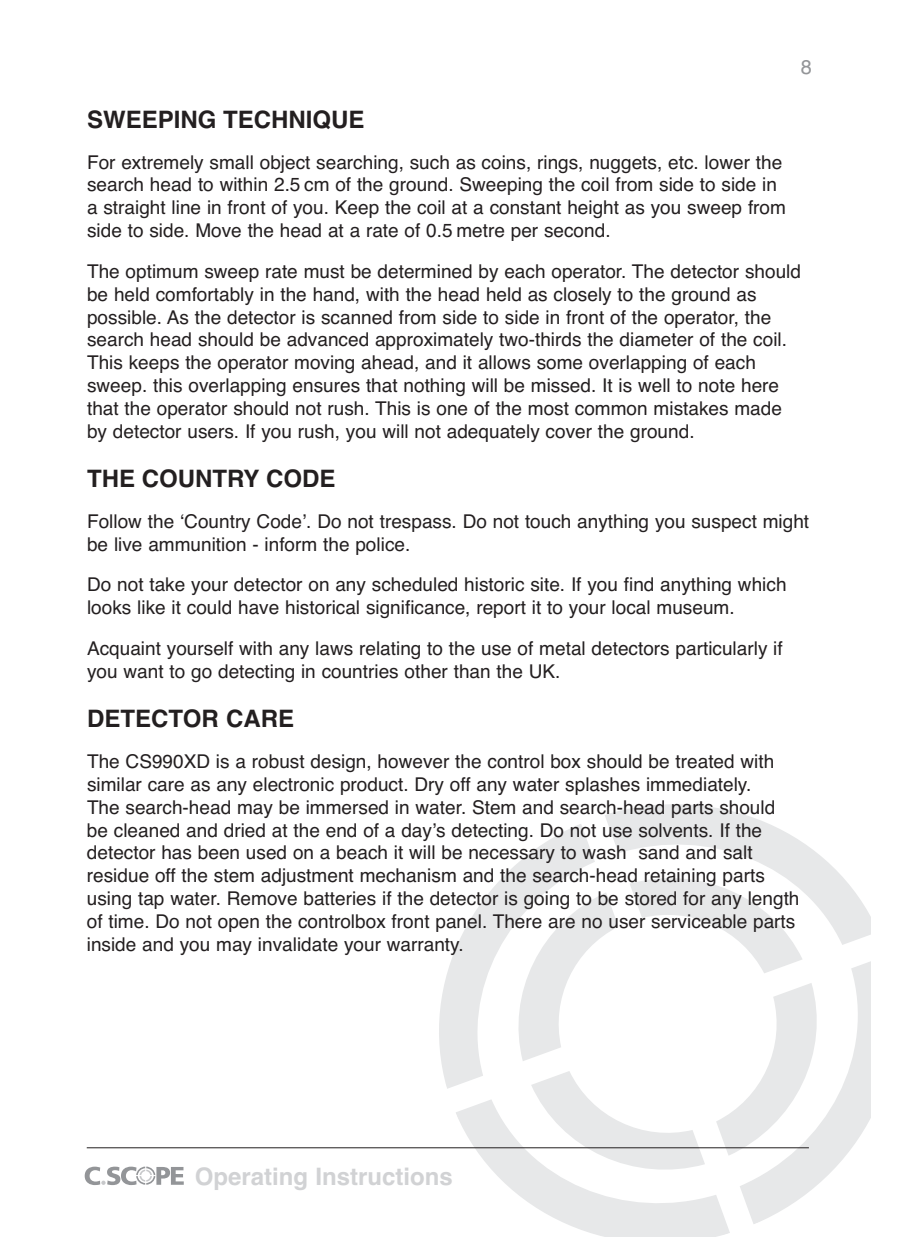
<style>
.page{position:relative;width:899px;height:1248px;background:#fff}
.page>*{position:absolute;margin:0;border:0;box-sizing:border-box;transform-origin:0 0}
.t1{font:700 24px "Helvetica";color:#231f20}
.t2{font:700 24px "Helvetica";color:#d1d2d4}
.t3{font:20px "Helvetica";color:#939598}
.t4{font:19px/22.8px "Helvetica";color:#231f20}
</style>
<div class="page">
<svg style="left:439px;top:951px;width:16px;height:137px;fill:#e7e8e9"></svg>
<svg style="left:455px;top:804px;width:415px;height:432px"></svg>
<svg style="left:85px;top:1166px;width:99px;height:18px"></svg>
<hr style="left:87px;top:1147px;width:722px;height:1px;background:#231f20">
<p class="t3" style="left:800px;top:55px;width:13px">8</p>
<p class="t1" style="left:87px;top:105px;width:279px">SWEEPING TECHNIQUE</p>
<p class="t4" style="left:87px;top:151px;width:700px">For extremely small object searching, such as coins, rings, nuggets, etc. lower the search head to within 2.5 cm of the ground. Sweeping the coil from side to side in a straight line in front of you. Keep the coil at a constant height as you sweep from side to side. Move the head at a rate of 0.5 metre per second.</p>
<p class="t4" style="left:87px;top:260px;width:715px">The optimum sweep rate must be determined by each operator. The detector should be held comfortably in the hand, with the head held as closely to the ground as possible. As the detector is scanned from side to side in front of the operator, the search head should be advanced approximately two-thirds the diameter of the coil.<br>This keeps the operator moving ahead, and it allows some overlapping of each sweep. this overlapping ensures that nothing will be missed. It is well to note here that the operator should not rush. This is one of the most common mistakes made by detector users. If you rush, you will not adequately cover the ground.</p>
<p class="t1" style="left:87px;top:464px;width:250px">THE COUNTRY CODE</p>
<p class="t4" style="left:87px;top:510px;width:723px">Follow the ‘Country Code’. Do not trespass. Do not touch anything you suspect might be live ammunition - inform the police.</p>
<p class="t4" style="left:87px;top:573px;width:701px">Do not take your detector on any scheduled historic site. If you find anything which looks like it could have historical significance, report it to your local museum.</p>
<p class="t4" style="left:87px;top:637px;width:697px">Acquaint yourself with any laws relating to the use of metal detectors particularly if you want to go detecting in countries other than the UK.</p>
<p class="t1" style="left:87px;top:704px;width:208px">DETECTOR CARE</p>
<p class="t4" style="left:87px;top:750px;width:714px">The CS990XD is a robust design, however the control box should be treated with similar care as any electronic product. Dry off any water splashes immediately.<br>The search-head may be immersed in water. Stem and search-head parts should be cleaned and dried at the end of a day’s detecting. Do not use solvents. If the detector has been used on a beach it will be necessary to wash sand and salt residue off the stem adjustment mechanism and the search-head retaining parts using tap water. Remove batteries if the detector is going to be stored for any length of time. Do not open the controlbox front panel. There are no user serviceable parts inside and you may invalidate your warranty.</p>
<p class="t2" style="left:195px;top:1162px;width:260px">Operating Instructions</p>
</div>
